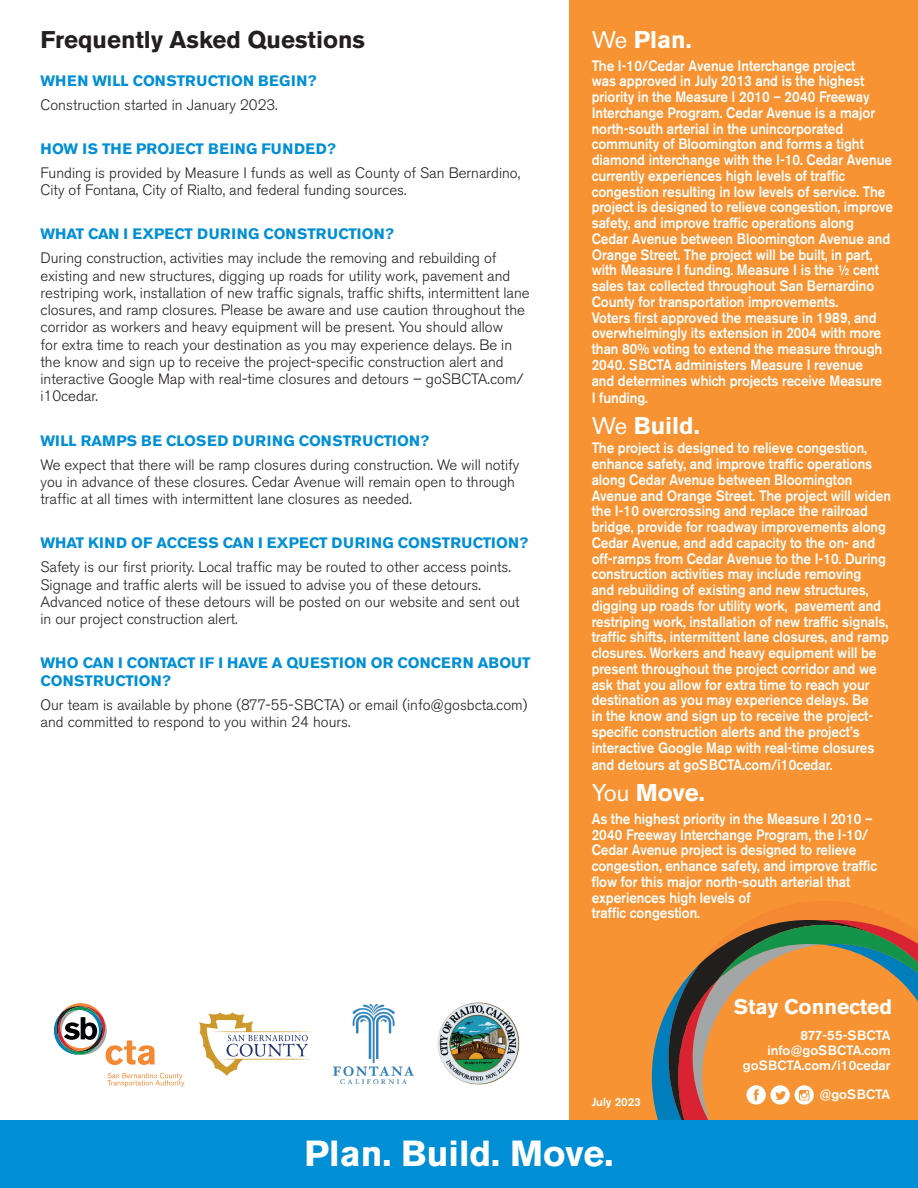
<style>
.page{position:relative;width:918px;height:1188px;background:#fff}
.page>*{position:absolute;margin:0;border:0;box-sizing:border-box;transform-origin:0 0}
.t1{font:700 36px "Akzidenz Grotesk BE";color:#fff}
.t2{font:700 24px "Akzidenz Grotesk BE";color:#231f20}
.t3{font:700 24px "Akzidenz Grotesk BE";color:#fff}
.t4{font:700 21px "Akzidenz Grotesk BE";color:#fff}
.t5{font:500 15px/15.8px "Akzidenz Grotesk BE";letter-spacing:-.005em;color:#fff;scale:.9 1}
.t6{font:300 15px/17.2px "Akzidenz Grotesk BE";color:#231f20}
.t7{font:700 15px/17.2px "Akzidenz Grotesk BE";color:#008fd5}
.t8{font:700 15px "Akzidenz Grotesk BE";letter-spacing:.03em;color:#008fd5}
.t9{font:700 15px "Akzidenz Grotesk BE";letter-spacing:.02em;color:#008fd5}
.t10{font:500 13.5px "Akzidenz Grotesk BE";color:#fff}
.t11{font:500 13.5px "Akzidenz Grotesk BE";letter-spacing:-.02em;color:#fff}
.t12{font:500 11.7px "Akzidenz Grotesk BE";color:#fff}
.s1{font-weight:400}
</style>
<div class="page">
<div style="left:569px;top:0;width:349px;height:1174px;background:#f79332"></div>
<div style="left:0;top:1120px;width:918px;height:68px;background:#008fd5"></div>
<svg style="left:652px;top:920px;width:266px;height:200px"></svg>
<svg style="left:107px;top:1073px;width:77px;height:14px"></svg>
<svg style="left:54px;top:1003px;width:101px;height:62px"></svg>
<img style="left:199px;top:1012px;width:113px;height:64px">
<img style="left:334px;top:1005px;width:80px;height:79px">
<img style="left:437px;top:1002px;width:83px;height:83px">
<p class="t2" style="left:40px;top:26px;width:326px">Frequently Asked Questions</p>
<p class="t9" style="left:40px;top:72px;width:278px">WHEN WILL CONSTRUCTION BEGIN?</p>
<p class="t6" style="left:40px;top:96px;width:239px">Construction started in January 2023.</p>
<p class="t8" style="left:40px;top:140px;width:297px">HOW IS THE PROJECT BEING FUNDED?</p>
<p class="t6" style="left:40px;top:164px;width:481px">Funding is provided by Measure I funds as well as County of San Bernardino,<br>City of Fontana, City of Rialto, and federal funding sources.</p>
<p class="t7" style="left:40px;top:226px;width:355px">WHAT CAN I EXPECT DURING CONSTRUCTION?</p>
<p class="t6" style="left:40px;top:250px;width:491px">During construction, activities may include the removing and rebuilding of existing and new structures, digging up roads for utility work, pavement and restriping work, installation of new traffic signals, traffic shifts, intermittent lane closures, and ramp closures. Please be aware and use caution throughout the corridor as workers and heavy equipment will be present. You should allow<br>for extra time to reach your destination as you may experience delays. Be in the know and sign up to receive the project-specific construction alert and interactive Google Map with real-time closures and detours – goSBCTA.com/ i10cedar.</p>
<p class="t7" style="left:40px;top:432px;width:390px">WILL RAMPS BE CLOSED DURING CONSTRUCTION?</p>
<p class="t6" style="left:40px;top:456px;width:480px">We expect that there will be ramp closures during construction. We will notify you in advance of these closures. Cedar Avenue will remain open to through traffic at all times with intermittent lane closures as needed.</p>
<p class="t7" style="left:40px;top:535px;width:489px">WHAT KIND OF ACCESS CAN I EXPECT DURING CONSTRUCTION?</p>
<p class="t6" style="left:40px;top:559px;width:481px">Safety is our first priority. Local traffic may be routed to other access points.<br>Signage and traffic alerts will be issued to advise you of these detours.<br>Advanced notice of these detours will be posted on our website and sent out in our project construction alert.</p>
<p class="t7" style="left:40px;top:655px;width:492px">WHO CAN I CONTACT IF I HAVE A QUESTION OR CONCERN ABOUT<br>CONSTRUCTION?</p>
<p class="t6" style="left:40px;top:696px;width:489px">Our team is available by phone (877-55-SBCTA) or email (info@gosbcta.com) and committed to respond to you within 24 hours.</p>
<p class="t3" style="left:592px;top:26px;width:102px"><span class="s1">We</span> Plan.</p>
<p class="t5" style="left:592px;top:57px;width:337px">The I-10/Cedar Avenue Interchange project<br>was approved in July 2013 and is the highest priority in the Measure I 2010 – 2040 Freeway Interchange Program. Cedar Avenue is a major north-south arterial in the unincorporated community of Bloomington and forms a tight diamond interchange with the I-10. Cedar Avenue currently experiences high levels of traffic congestion resulting in low levels of service. The project is designed to relieve congestion, improve safety, and improve traffic operations along Cedar Avenue between Bloomington Avenue and Orange Street. The project will be built, in part, with Measure I funding. Measure I is the ½ cent sales tax collected throughout San Bernardino County for transportation improvements.<br>Voters first approved the measure in 1989, and overwhelmingly its extension in 2004 with more than 80% voting to extend the measure through 2040. SBCTA administers Measure I revenue<br>and determines which projects receive Measure</p>
<p class="t5" style="left:592px;top:390px;width:64px">I funding.</p>
<p class="t3" style="left:592px;top:412px;width:110px"><span class="s1">We</span> Build.</p>
<p class="t5" style="left:592px;top:440px;width:334px">The project is designed to relieve congestion, enhance safety, and improve traffic operations along Cedar Avenue between Bloomington Avenue and Orange Street. The project will widen the I-10 overcrossing and replace the railroad bridge, provide for roadway improvements along Cedar Avenue, and add capacity to the on- and off-ramps from Cedar Avenue to the I-10. During construction activities may include removing<br>and rebuilding of existing and new structures, digging up roads for utility work, pavement and restriping work, installation of new traffic signals, traffic shifts, intermittent lane closures, and ramp closures. Workers and heavy equipment will be present throughout the project corridor and we ask that you allow for extra time to reach your destination as you may experience delays. Be<br>in the know and sign up to receive the project&shy;specific construction alerts and the project’s interactive Google Map with real-time closures</p>
<p class="t5" style="left:592px;top:757px;width:269px">and detours at goSBCTA.com/i10cedar.</p>
<p class="t3" style="left:592px;top:779px;width:115px"><span class="s1">You</span> Move.</p>
<p class="t5" style="left:592px;top:811px;width:319px">As the highest priority in the Measure I 2010 – 2040 Freeway Interchange Program, the I-10/ Cedar Avenue project is designed to relieve congestion, enhance safety, and improve traffic flow for this major north-south arterial that experiences high levels of<br>traffic congestion.</p>
<p class="t4" style="left:734px;top:994px;width:160px">Stay Connected</p>
<p class="t12" style="left:592px;top:1094px;width:51px">July 2023</p>
<p class="t11" style="left:801px;top:1027px;width:92px">877-55-SBCTA</p>
<p class="t10" style="left:767px;top:1042px;width:125px">info@goSBCTA.com</p>
<p class="t10" style="left:743px;top:1057px;width:149px">goSBCTA.com/i10cedar</p>
<p class="t10" style="left:819px;top:1086px;width:72px">@goSBCTA</p>
<p class="t1" style="left:304px;top:1133px;width:311px">Plan. Build. Move.</p>
</div>
